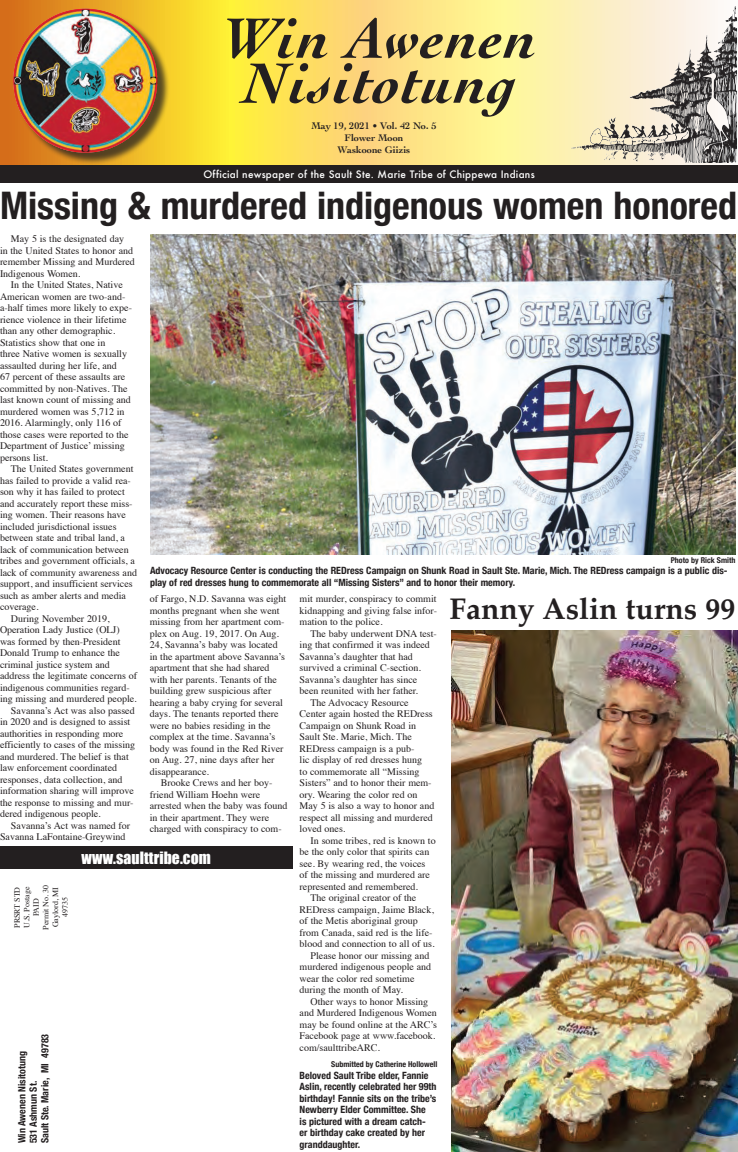
<style>
.page{position:relative;width:738px;height:1152px;background:#fff}
.page>*{position:absolute;margin:0;border:0;box-sizing:border-box;transform-origin:0 0}
.t1{font:italic 700 60px/45px "Cochin";letter-spacing:.025em;color:#231f20;text-align:center}
.t2{font:700 condensed 38px "Helvetica Neue";color:#231f20}
.t3{font:700 30px "Palatino";color:#231f20}
.t4{font:15.6px "Impact";letter-spacing:.005em;color:#fff}
.t5{font:10px/11.5px "Times";color:#231f20}
.t6{font:700 condensed 10px/11.5px "Helvetica Neue";color:#231f20}
.t7{font:500 10px "Futura";letter-spacing:.025em;color:#fff}
.t8{font:700 10px/12px "Cochin";color:#231f20;text-align:center}
.t9{font:8px/9.6px "Times";color:#231f20;text-align:center}
.t10{font:700 condensed 8px "Helvetica Neue";color:#231f20}
</style>
<div class="page">
<svg style="left:0;top:0;width:736px;height:165px;background:#fbe06e"></svg>
<div style="left:0;top:847px;width:293px;height:22px;background:#231f20"></div>
<div style="left:0;top:165px;width:738px;height:18px;background:#231f20"></div>
<div style="left:15px;top:10px;width:155px;height:155px;background:#231f20;opacity:.75"></div>
<img style="left:13px;top:9px;width:144px;height:144px;border-radius:72px">
<img style="left:572px;top:7px;width:165px;height:155px">
<img style="left:451px;top:630px;width:287px;height:522px">
<img style="left:151px;top:234px;width:584px;height:321px">
<h1 class="t1" style="left:223px;top:12px;width:315px">Win Awenen<br>Nisitotung</h1>
<p class="t8" style="left:311px;top:119px;width:127px">May 19, 2021 • Vol. 42 No. 5<br>Flower Moon<br>Waskoone Giizis</p>
<p class="t7" style="left:203px;top:167px;width:333px">Official newspaper of the Sault Ste. Marie Tribe of Chippewa Indians</p>
<h2 class="t2" style="left:0;top:174px;width:739px">Missing &amp; murdered indigenous women honored</h2>
<p class="t5" style="left:0;top:232px;width:136px;text-indent:11px">May 5 is the designated day<br>in the United States to honor and remember Missing and Murdered<br>Indigenous Women.</p>
<p class="t5" style="left:0;top:278px;width:134px;text-indent:11px">In the United States, Native<br>American women are two-and&shy;a-half times more likely to expe&shy;rience violence in their lifetime than any other demographic.<br>Statistics show that one in<br>three Native women is sexually assaulted during her life, and<br>67 percent of these assaults are committed by non-Natives. The last known count of missing and murdered women was 5,712 in<br>2016. Alarmingly, only 116 of those cases were reported to the<br>Department of Justice’ missing persons list.</p>
<p class="t5" style="left:11px;top:462px;width:124px">The United States government</p>
<p class="t5" style="left:0;top:474px;width:132px">has failed to provide a valid rea-</p>
<p class="t5" style="left:0;top:485px;width:126px">son why it has failed to protect</p>
<p class="t5" style="left:0;top:497px;width:134px">and accurately report these miss-</p>
<p class="t5" style="left:0;top:508px;width:128px">ing women. Their reasons have</p>
<p class="t5" style="left:0;top:520px;width:118px">included jurisdictional issues</p>
<p class="t5" style="left:0;top:531px;width:127px">between state and tribal land, a</p>
<p class="t5" style="left:0;top:543px;width:130px">lack of communication between</p>
<p class="t5" style="left:0;top:554px;width:136px">tribes and government officials, a</p>
<p class="t5" style="left:0;top:566px;width:138px">lack of community awareness and</p>
<p class="t5" style="left:0;top:577px;width:134px">support, and insufficient services</p>
<p class="t5" style="left:0;top:589px;width:127px">such as amber alerts and media</p>
<p class="t5" style="left:0;top:600px;width:40px">coverage.</p>
<p class="t5" style="left:11px;top:612px;width:100px">During November 2019,</p>
<p class="t5" style="left:0;top:623px;width:121px">Operation Lady Justice (OLJ)</p>
<p class="t5" style="left:0;top:635px;width:122px">was formed by then-President</p>
<p class="t5" style="left:0;top:646px;width:121px">Donald Trump to enhance the</p>
<p class="t5" style="left:0;top:658px;width:111px">criminal justice system and</p>
<p class="t5" style="left:0;top:669px;width:139px">address the legitimate concerns of</p>
<p class="t5" style="left:0;top:681px;width:131px">indigenous communities regard-</p>
<p class="t5" style="left:0;top:692px;width:138px">ing missing and murdered people.</p>
<p class="t5" style="left:11px;top:704px;width:125px">Savanna’s Act was also passed</p>
<p class="t5" style="left:0;top:715px;width:132px">in 2020 and is designed to assist</p>
<p class="t5" style="left:0;top:727px;width:125px">authorities in responding more</p>
<p class="t5" style="left:0;top:738px;width:137px">efficiently to cases of the missing</p>
<p class="t5" style="left:0;top:750px;width:130px">and murdered. The belief is that</p>
<p class="t5" style="left:0;top:761px;width:119px">law enforcement coordinated</p>
<p class="t5" style="left:0;top:773px;width:124px">responses, data collection, and</p>
<p class="t5" style="left:0;top:784px;width:135px">information sharing will improve</p>
<p class="t5" style="left:0;top:796px;width:135px">the response to missing and mur-</p>
<p class="t5" style="left:0;top:807px;width:102px">dered indigenous people.</p>
<p class="t5" style="left:11px;top:819px;width:121px">Savanna’s Act was named for</p>
<p class="t5" style="left:0;top:830px;width:127px">Savanna LaFontaine-Greywind</p>
<p class="t10" style="left:671px;top:553px;width:66px">Photo by Rick Smith</p>
<p class="t6" style="left:150px;top:564px;width:579px">Advocacy Resource Center is conducting the REDress Campaign on Shunk Road in Sault Ste. Marie, Mich. The REDress campaign is a public dis&shy;play of red dresses hung to commemorate all “Missing Sisters” and to honor their memory.</p>
<p class="t5" style="left:300px;top:592px;width:139px;text-align:justify">mit murder, conspiracy to commit kidnapping and giving false infor&shy;mation to the police.</p>
<p class="t5" style="left:310px;top:627px;width:128px">The baby underwent DNA test-</p>
<p class="t5" style="left:300px;top:638px;width:132px">ing that confirmed it was indeed</p>
<p class="t5" style="left:300px;top:650px;width:115px">Savanna’s daughter that had</p>
<p class="t5" style="left:300px;top:661px;width:123px">survived a criminal C-section.</p>
<p class="t5" style="left:300px;top:673px;width:119px">Savanna’s daughter has since</p>
<p class="t5" style="left:300px;top:684px;width:120px">been reunited with her father.</p>
<p class="t5" style="left:310px;top:696px;width:100px">The Advocacy Resource</p>
<p class="t5" style="left:300px;top:707px;width:135px">Center again hosted the REDress</p>
<p class="t5" style="left:300px;top:719px;width:118px">Campaign on Shunk Road in</p>
<p class="t5" style="left:300px;top:730px;width:114px">Sault Ste. Marie, Mich. The</p>
<p class="t5" style="left:300px;top:742px;width:116px">REDress campaign is a pub-</p>
<p class="t5" style="left:300px;top:753px;width:124px">lic display of red dresses hung</p>
<p class="t5" style="left:300px;top:765px;width:121px">to commemorate all “Missing</p>
<p class="t5" style="left:300px;top:776px;width:134px">Sisters” and to honor their mem-</p>
<p class="t5" style="left:300px;top:788px;width:119px">ory. Wearing the color red on</p>
<p class="t5" style="left:300px;top:799px;width:136px">May 5 is also a way to honor and</p>
<p class="t5" style="left:300px;top:811px;width:135px">respect all missing and murdered</p>
<p class="t5" style="left:300px;top:822px;width:47px">loved ones.</p>
<p class="t5" style="left:311px;top:834px;width:127px">In some tribes, red is known to</p>
<p class="t5" style="left:300px;top:845px;width:131px">be the only color that spirits can</p>
<p class="t5" style="left:300px;top:857px;width:127px">see. By wearing red, the voices</p>
<p class="t5" style="left:300px;top:868px;width:132px">of the missing and murdered are</p>
<p class="t5" style="left:300px;top:880px;width:120px">represented and remembered.</p>
<p class="t5" style="left:310px;top:891px;width:107px">The original creator of the</p>
<p class="t5" style="left:300px;top:903px;width:136px">REDress campaign, Jaime Black,</p>
<p class="t5" style="left:300px;top:914px;width:120px">of the Metis aboriginal group</p>
<p class="t5" style="left:300px;top:926px;width:134px">from Canada, said red is the life-</p>
<p class="t5" style="left:300px;top:937px;width:137px">blood and connection to all of us.</p>
<p class="t5" style="left:311px;top:949px;width:120px">Please honor our missing and</p>
<p class="t5" style="left:300px;top:960px;width:133px">murdered indigenous people and</p>
<p class="t5" style="left:300px;top:972px;width:116px">wear the color red sometime</p>
<p class="t5" style="left:300px;top:983px;width:105px">during the month of May.</p>
<p class="t5" style="left:311px;top:995px;width:119px">Other ways to honor Missing</p>
<p class="t5" style="left:300px;top:1006px;width:139px">and Murdered Indigenous Women</p>
<p class="t5" style="left:300px;top:1018px;width:139px">may be found online at the ARC’s</p>
<p class="t5" style="left:300px;top:1029px;width:137px">Facebook page at www.facebook.</p>
<p class="t5" style="left:300px;top:1041px;width:82px">com/saulttribeARC.</p>
<p class="t5" style="left:150px;top:592px;width:138px">of Fargo, N.D. Savanna was eight months pregnant when she went missing from her apartment com&shy;plex on Aug. 19, 2017. On Aug.<br>24, Savanna’s baby was located in the apartment above Savanna’s apartment that she had shared with her parents. Tenants of the building grew suspicious after hearing a baby crying for several days. The tenants reported there were no babies residing in the complex at the time. Savanna’s body was found in the Red River on Aug. 27, nine days after her disappearance.</p>
<p class="t5" style="left:150px;top:776px;width:139px;text-indent:11px">Brooke Crews and her boy&shy;friend William Hoehn were arrested when the baby was found in their apartment. They were charged with conspiracy to com-</p>
<h3 class="t3" style="left:449px;top:584px;width:288px">Fanny Aslin turns 99</h3>
<h3 class="t4" style="left:82px;top:846px;width:131px">www.saulttribe.com</h3>
<p class="t9" style="left:12px;top:930px;width:47px;rotate:-90deg">PRSRT STD<br>U.S. Postage<br>PAID<br>Permit No. 30<br>Gaylord, MI<br>49735</p>
<p class="t6" style="left:15px;top:1143px;width:111px;rotate:-90deg">Win Awenen Nisitotung<br>531 Ashmun St.<br>Sault Ste. Marie, MI 49783</p>
<p class="t10" style="left:331px;top:1058px;width:108px">Submitted by Catherine Hollowell</p>
<p class="t6" style="left:300px;top:1069px;width:138px">Beloved Sault Tribe elder, Fannie<br>Aslin, recently celebrated her 99th birthday! Fannie sits on the tribe’s<br>Newberry Elder Committee. She<br>is pictured with a dream catch-<br>er birthday cake created by her granddaughter.</p>
</div>
